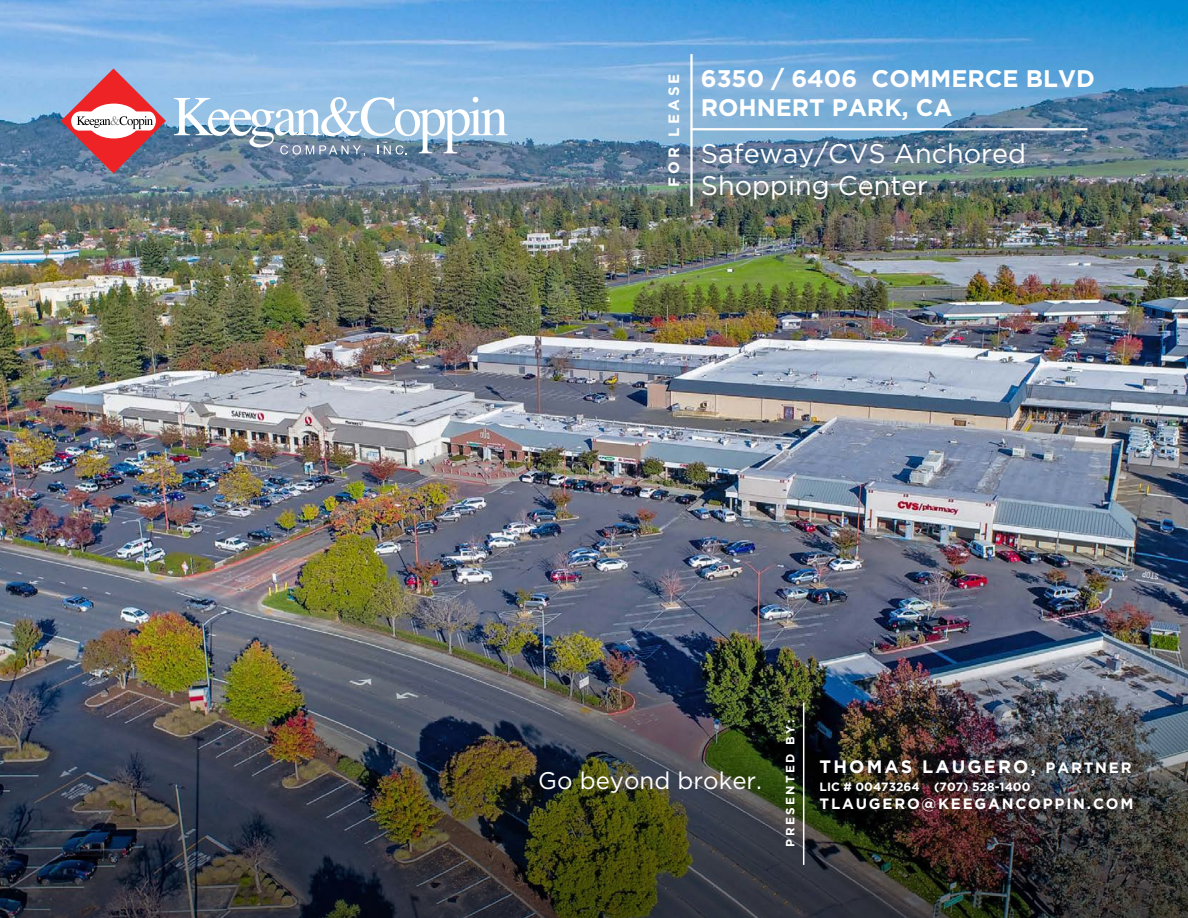
<style>
.page{position:relative;width:1188px;height:918px;background:#fff}
.page>*{position:absolute;margin:0;border:0;box-sizing:border-box;transform-origin:0 0}
.cover_pg_title{font:27px/32.4px "Gotham";color:#fff}
.cover_pg_address{font:700 24px "Gotham";color:#fff}
.cover_pg_title-2{font:24px "Gotham";color:#fff}
.cover_footer_-_agent{font:700 18px "Gotham";letter-spacing:.12em;color:#fff}
.cover_footer_-_agent-2{font:700 15px "Gotham";letter-spacing:.12em;color:#fff}
.cover_pg__for_Sale_L{font:700 15px "Gotham";letter-spacing:.2em;color:#fff}
.cover_footer_-_lic{font:700 12px "Gotham";color:#fff}
.footer_-__represente{font:700 12px "Gotham";letter-spacing:.2em;color:#fff}
.s1{font-size:15px}
</style>
<div class="page">
<img style="left:1px;top:0;width:1187px;height:637px">
<img style="left:0;top:637px;width:1188px;height:281px">
<svg style="left:61px;top:69px;width:105px;height:104px;background:#b08396"></svg>
<svg style="left:174px;top:97px;width:334px;height:59px"></svg>
<hr style="left:691px;top:128px;width:397px;height:2px;background:#fff">
<hr style="left:690px;top:54px;width:3px;height:152px;background:#fff">
<hr style="left:803px;top:702px;width:1px;height:163px;background:#fff">
<p class="cover_pg__for_Sale_L" style="left:665px;top:187px;width:114px;rotate:-90deg">FOR LEASE</p>
<p class="cover_pg_address" style="left:701px;top:65px;width:395px">6350 / 6406 COMMERCE BLVD</p>
<p class="cover_pg_address" style="left:701px;top:93px;width:253px">ROHNERT PARK, CA</p>
<p class="cover_pg_title" style="left:701px;top:136px;width:327px">Safeway/CVS Anchored<br>Shopping Center</p>
<p class="cover_pg_title-2" style="left:538px;top:767px;width:225px">Go beyond broker.</p>
<p class="footer_-__represente" style="left:783px;top:847px;width:129px;rotate:-90deg">PRESENTED BY:</p>
<p class="cover_footer_-_agent" style="left:820px;top:756px;width:313px">THOMAS LAUGERO, <span class="s1">PARTNER</span></p>
<p class="cover_footer_-_lic" style="left:820px;top:780px;width:212px">LIC # 00473264 (707) 528-1400</p>
<p class="cover_footer_-_agent-2" style="left:820px;top:795px;width:315px">TLAUGERO@KEEGANCOPPIN.COM</p>
</div>
